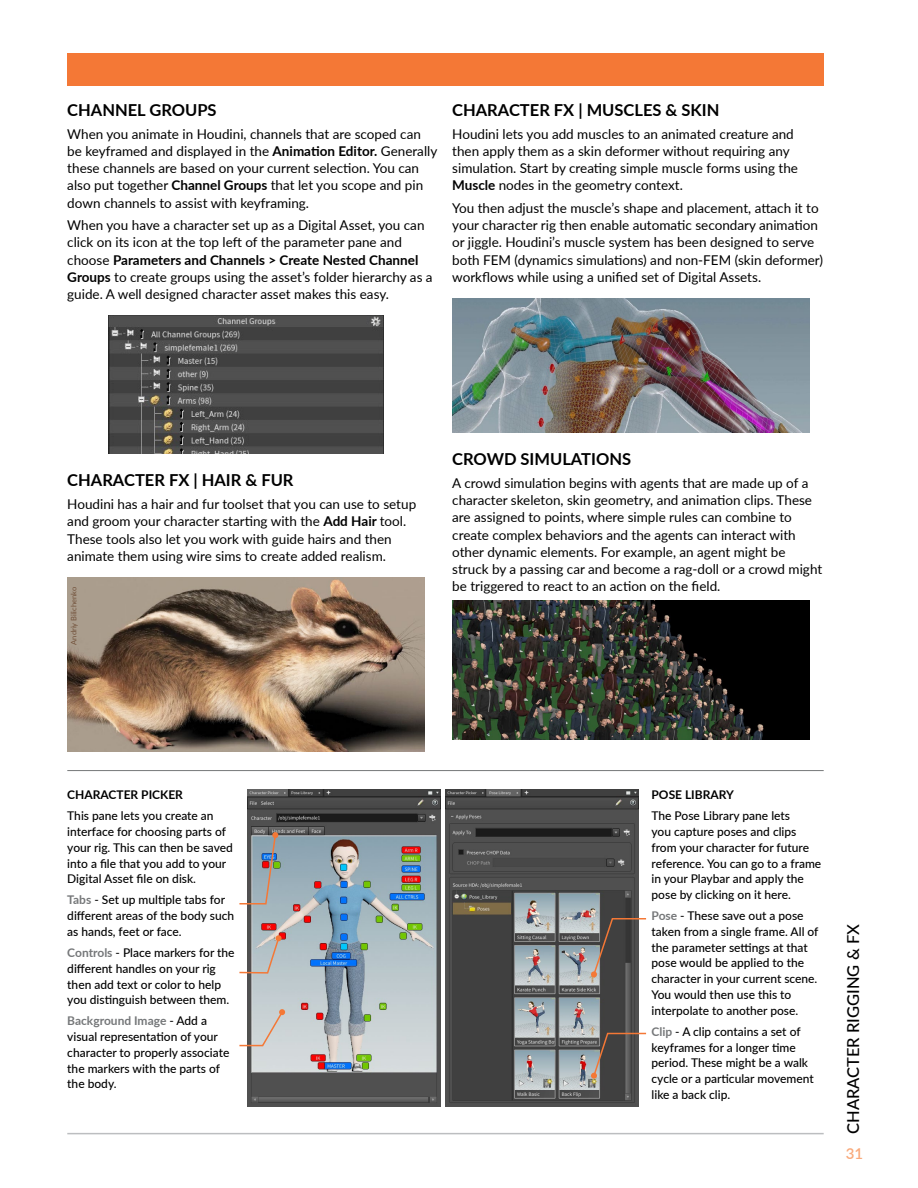
<style>
.page{position:relative;width:918px;height:1188px;background:#fff}
.page>*{position:absolute;margin:0;border:0;box-sizing:border-box;transform-origin:0 0}
.t1{font:700 16.5px "Lato";color:#000}
.t2{font:500 16.5px "Lato";color:#000}
.t3{font:600 15px "Lato";color:#f9aa7c}
.t4{font:13.5px/17.2px "Lato";color:#000}
.t5{font:500 12px/15.8px "Lato";color:#000}
.t6{font:700 12px "Lato";color:#000}
.t7{font:7.5px "Lato";color:#715039}
.s1{font-weight:700}
.s2{font-weight:700;color:#757779}
</style>
<div class="page">
<hr style="left:67px;top:1133px;width:757px;height:1px;background:#bcbec0">
<div style="left:67px;top:54px;width:757px;height:32px;background:#f47836"></div>
<hr style="left:67px;top:770px;width:757px;height:1px;background:#757779">
<img style="left:247px;top:789px;width:193px;height:317px">
<img style="left:446px;top:789px;width:192px;height:317px">
<svg style="left:591px;top:917px;width:56px;height:60px;background:#726d6a"></svg>
<svg style="left:591px;top:1032px;width:56px;height:47px;background:#746f6b"></svg>
<svg style="left:239px;top:1009px;width:46px;height:38px"></svg>
<svg style="left:239px;top:935px;width:43px;height:39px"></svg>
<svg style="left:239px;top:832px;width:39px;height:73px"></svg>
<img style="left:108px;top:315px;width:275px;height:139px">
<img style="left:67px;top:577px;width:357px;height:175px">
<img style="left:452px;top:298px;width:357px;height:135px">
<img style="left:452px;top:600px;width:357px;height:140px">
<p class="t1" style="left:67px;top:98px;width:151px">CHANNEL GROUPS</p>
<p class="t4" style="left:67px;top:124px;width:372px">When you animate in Houdini, channels that are scoped can be keyframed and displayed in the <span class="s1">Animation Editor.</span> Generally these channels are based on your current selection. You can also put together <span class="s1">Channel Groups</span> that let you scope and pin down channels to assist with keyframing.</p>
<p class="t4" style="left:67px;top:216px;width:367px">When you have a character set up as a Digital Asset, you can click on its icon at the top left of the parameter pane and choose <span class="s1">Parameters and Channels &gt; Create Nested Channel Groups</span> to create groups using the asset’s folder hierarchy as a guide. A well designed character asset makes this easy.</p>
<p class="t1" style="left:452px;top:98px;width:269px">CHARACTER FX | MUSCLES &amp; SKIN</p>
<p class="t4" style="left:452px;top:124px;width:347px">Houdini lets you add muscles to an animated creature and then apply them as a skin deformer without requiring any simulation. Start by creating simple muscle forms using the <span class="s1">Muscle</span> nodes in the geometry context.</p>
<p class="t4" style="left:452px;top:199px;width:372px">You then adjust the muscle’s shape and placement, attach it to your character rig then enable automatic secondary animation or jiggle. Houdini’s muscle system has been designed to serve both FEM (dynamics simulations) and non-FEM (skin deformer) workflows while using a unified set of Digital Assets.</p>
<p class="t1" style="left:67px;top:468px;width:228px">CHARACTER FX | HAIR &amp; FUR</p>
<p class="t4" style="left:67px;top:495px;width:350px">Houdini has a hair and fur toolset that you can use to setup and groom your character starting with the <span class="s1">Add Hair</span> tool.<br>These tools also let you work with guide hairs and then animate them using wire sims to create added realism.</p>
<p class="t7" style="left:68px;top:645px;width:59px;rotate:-90deg">Andriy Bilichenko</p>
<p class="t1" style="left:452px;top:447px;width:180px">CROWD SIMULATIONS</p>
<p class="t4" style="left:452px;top:474px;width:372px">A crowd simulation begins with agents that are made up of a character skeleton, skin geometry, and animation clips. These are assigned to points, where simple rules can combine to create complex behaviors and the agents can interact with other dynamic elements. For example, an agent might be struck by a passing car and become a rag-doll or a crowd might be triggered to react to an action on the field.</p>
<p class="t6" style="left:67px;top:786px;width:117px">CHARACTER PICKER</p>
<p class="t5" style="left:67px;top:808px;width:167px">This pane lets you create an interface for choosing parts of your rig. This can then be saved into a file that you add to your<br>Digital Asset file on disk.</p>
<p class="t5" style="left:67px;top:892px;width:168px"><span class="s2">Tabs</span> - Set up multiple tabs for different areas of the body such as hands, feet or face.</p>
<p class="t5" style="left:67px;top:944px;width:169px"><span class="s2">Controls</span> - Place markers for the different handles on your rig then add text or color to help you distinguish between them.</p>
<p class="t5" style="left:67px;top:1013px;width:164px"><span class="s2">Background Image</span> - Add a visual representation of your character to properly associate the markers with the parts of the body.</p>
<p class="t6" style="left:652px;top:786px;width:84px">POSE LIBRARY</p>
<p class="t5" style="left:652px;top:808px;width:171px">The Pose Library pane lets<br>you capture poses and clips from your character for future reference. You can go to a frame in your Playbar and apply the pose by clicking on it here.</p>
<p class="t5" style="left:652px;top:907px;width:168px"><span class="s2">Pose</span> - These save out a pose taken from a single frame. All of the parameter settings at that pose would be applied to the character in your current scene.<br>You would then use this to interpolate to another pose.</p>
<p class="t5" style="left:652px;top:1023px;width:164px"><span class="s2">Clip</span> - A clip contains a set of keyframes for a longer time period. These might be a walk cycle or a particular movement like a back clip.</p>
<p class="t2" style="left:841px;top:1134px;width:211px;rotate:-90deg">Character Rigging &amp; FX</p>
<p class="t3" style="left:846px;top:1143px;width:19px">31</p>
</div>
